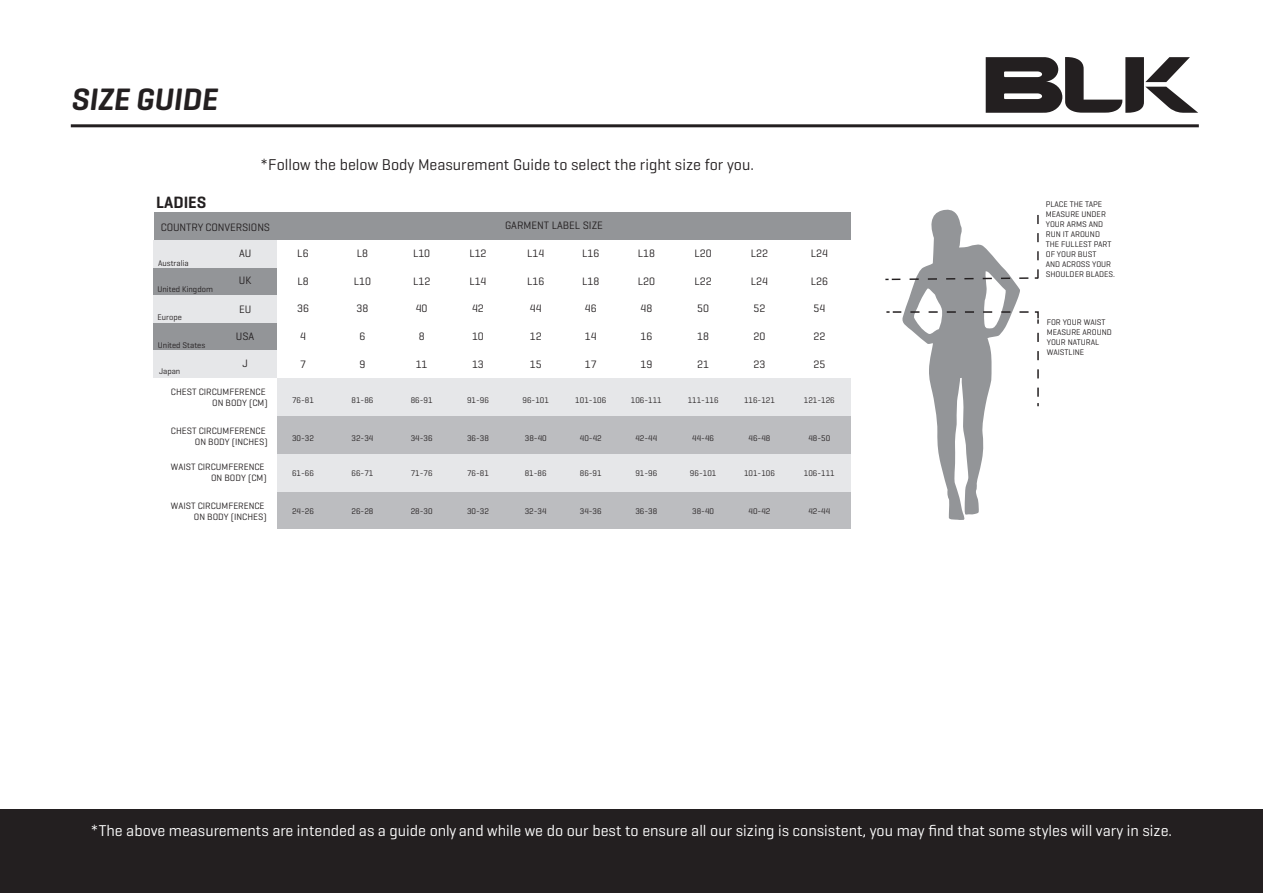
<style>
.page{position:relative;width:1263px;height:893px;background:#fff}
.page>*{position:absolute;margin:0;border:0;box-sizing:border-box;transform-origin:0 0}
.t1{font:italic 600 31.5px "Geogrotesque";color:#231f20}
.t2{font:600 16.65px "Geogrotesque";color:#231f20}
.t3{font:15.9px "Geogrotesque";color:#fff}
.t4{font:15.9px "Geogrotesque";color:#231f20}
.t5{font:10.95px "Geogrotesque";color:#231f20}
.t6{font:9.45px/11.2px "Geogrotesque";color:#231f20;text-align:right}
.t7{font:8.4px/10.1px "Geogrotesque";color:#231f20}
</style>
<div class="page">
<div style="left:0;top:809px;width:1263px;height:84px;background:#231f20"></div>
<hr style="left:71px;top:124px;width:1128px;height:3px;background:#231f20">
<svg style="left:986px;top:57px;width:212px;height:56px"></svg>
<div style="left:277px;top:491px;width:573px;height:38px;background:#bcbdc0"></div>
<div style="left:277px;top:454px;width:573px;height:37px;background:#e6e7e9"></div>
<div style="left:277px;top:378px;width:573px;height:38px;background:#e6e7e9"></div>
<div style="left:277px;top:416px;width:573px;height:38px;background:#bcbdc0"></div>
<div style="left:154px;top:267px;width:123px;height:28px;background:#939598"></div>
<div style="left:154px;top:240px;width:123px;height:28px;background:#e6e7e9"></div>
<div style="left:154px;top:212px;width:696px;height:28px;background:#939598"></div>
<div style="left:154px;top:295px;width:123px;height:28px;background:#e6e7e9"></div>
<div style="left:154px;top:323px;width:123px;height:28px;background:#939598"></div>
<div style="left:154px;top:350px;width:123px;height:28px;background:#e6e7e9"></div>
<svg style="left:885px;top:209px;width:154px;height:311px"></svg>
<h1 class="t1" style="left:71px;top:80px;width:148px">SIZE GUIDE</h1>
<h2 class="t2" style="left:156px;top:192px;width:52px">LADIES</h2>
<h3 class="t4" style="left:260px;top:155px;width:495px">*Follow the below Body Measurement Guide to select the right size for you.</h3>
<h3 class="t5" style="left:161px;top:220px;width:111px">COUNTRY CONVERSIONS</h3>
<h3 class="t5" style="left:505px;top:218px;width:99px">GARMENT LABEL SIZE</h3>
<p class="t7" style="left:158px;top:258px;width:32px">Australia</p>
<p class="t7" style="left:157px;top:284px;width:57px">United Kingdom</p>
<p class="t7" style="left:158px;top:312px;width:26px">Europe</p>
<p class="t7" style="left:158px;top:340px;width:49px">United States</p>
<p class="t7" style="left:159px;top:366px;width:23px">Japan</p>
<h3 class="t5" style="left:239px;top:247px;width:14px">AU</h3>
<h3 class="t5" style="left:239px;top:274px;width:14px">UK</h3>
<h3 class="t5" style="left:239px;top:302px;width:14px">EU</h3>
<h3 class="t5" style="left:241px;top:302px;width:14px">EU</h3>
<h3 class="t5" style="left:238px;top:329px;width:20px">USA</h3>
<h3 class="t5" style="left:244px;top:358px;width:7px">J</h3>
<h3 class="t5" style="left:236px;top:329px;width:20px">USA</h3>
<h3 class="t5" style="left:242px;top:357px;width:7px">J</h3>
<p class="t6" style="left:171px;top:386px;width:98px">CHEST CIRCUMFERENCE<br>ON BODY (CM)</p>
<p class="t6" style="left:171px;top:425px;width:98px">CHEST CIRCUMFERENCE<br>ON BODY (INCHES)</p>
<p class="t6" style="left:171px;top:461px;width:97px">WAIST CIRCUMFERENCE<br>ON BODY (CM)</p>
<p class="t6" style="left:171px;top:500px;width:97px">WAIST CIRCUMFERENCE<br>ON BODY (INCHES)</p>
<h3 class="t5" style="left:297px;top:246px;width:13px">L6</h3>
<h3 class="t5" style="left:357px;top:246px;width:13px">L8</h3>
<h3 class="t5" style="left:413px;top:246px;width:19px">L10</h3>
<h3 class="t5" style="left:469px;top:246px;width:19px">L12</h3>
<h3 class="t5" style="left:527px;top:246px;width:19px">L14</h3>
<h3 class="t5" style="left:582px;top:246px;width:19px">L16</h3>
<h3 class="t5" style="left:638px;top:246px;width:19px">L18</h3>
<h3 class="t5" style="left:695px;top:246px;width:19px">L20</h3>
<h3 class="t5" style="left:751px;top:246px;width:19px">L22</h3>
<h3 class="t5" style="left:811px;top:246px;width:19px">L24</h3>
<h3 class="t5" style="left:297px;top:274px;width:13px">L8</h3>
<h3 class="t5" style="left:354px;top:274px;width:19px">L10</h3>
<h3 class="t5" style="left:413px;top:274px;width:19px">L12</h3>
<h3 class="t5" style="left:469px;top:274px;width:19px">L14</h3>
<h3 class="t5" style="left:527px;top:274px;width:19px">L16</h3>
<h3 class="t5" style="left:582px;top:274px;width:19px">L18</h3>
<h3 class="t5" style="left:638px;top:274px;width:19px">L20</h3>
<h3 class="t5" style="left:695px;top:274px;width:19px">L22</h3>
<h3 class="t5" style="left:751px;top:274px;width:19px">L24</h3>
<h3 class="t5" style="left:811px;top:274px;width:19px">L26</h3>
<h3 class="t5" style="left:297px;top:302px;width:13px">36</h3>
<h3 class="t5" style="left:356px;top:302px;width:13px">38</h3>
<h3 class="t5" style="left:416px;top:302px;width:13px">40</h3>
<h3 class="t5" style="left:472px;top:302px;width:13px">42</h3>
<h3 class="t5" style="left:530px;top:302px;width:13px">44</h3>
<h3 class="t5" style="left:585px;top:302px;width:13px">46</h3>
<h3 class="t5" style="left:640px;top:302px;width:13px">48</h3>
<h3 class="t5" style="left:697px;top:302px;width:13px">50</h3>
<h3 class="t5" style="left:754px;top:302px;width:13px">52</h3>
<h3 class="t5" style="left:813px;top:302px;width:13px">54</h3>
<h3 class="t5" style="left:300px;top:329px;width:7px">4</h3>
<h3 class="t5" style="left:359px;top:329px;width:7px">6</h3>
<h3 class="t5" style="left:419px;top:329px;width:7px">8</h3>
<h3 class="t5" style="left:472px;top:329px;width:13px">10</h3>
<h3 class="t5" style="left:530px;top:329px;width:13px">12</h3>
<h3 class="t5" style="left:585px;top:329px;width:13px">14</h3>
<h3 class="t5" style="left:640px;top:329px;width:13px">16</h3>
<h3 class="t5" style="left:697px;top:329px;width:13px">18</h3>
<h3 class="t5" style="left:754px;top:329px;width:13px">20</h3>
<h3 class="t5" style="left:813px;top:329px;width:13px">22</h3>
<h3 class="t5" style="left:300px;top:357px;width:7px">7</h3>
<h3 class="t5" style="left:359px;top:357px;width:7px">9</h3>
<h3 class="t5" style="left:416px;top:357px;width:13px">11</h3>
<h3 class="t5" style="left:472px;top:357px;width:13px">13</h3>
<h3 class="t5" style="left:530px;top:357px;width:13px">15</h3>
<h3 class="t5" style="left:585px;top:357px;width:13px">17</h3>
<h3 class="t5" style="left:640px;top:357px;width:13px">19</h3>
<h3 class="t5" style="left:697px;top:357px;width:13px">21</h3>
<h3 class="t5" style="left:754px;top:357px;width:13px">23</h3>
<h3 class="t5" style="left:813px;top:357px;width:13px">25</h3>
<p class="t7" style="left:292px;top:395px;width:23px">76-81</p>
<p class="t7" style="left:351px;top:395px;width:23px">81-86</p>
<p class="t7" style="left:411px;top:395px;width:23px">86-91</p>
<p class="t7" style="left:467px;top:395px;width:23px">91-96</p>
<p class="t7" style="left:522px;top:395px;width:28px">96-101</p>
<p class="t7" style="left:575px;top:395px;width:32px">101-106</p>
<p class="t7" style="left:631px;top:395px;width:32px">106-111</p>
<p class="t7" style="left:688px;top:395px;width:32px">111-116</p>
<p class="t7" style="left:744px;top:395px;width:32px">116-121</p>
<p class="t7" style="left:804px;top:395px;width:32px">121-126</p>
<p class="t7" style="left:292px;top:433px;width:23px">30-32</p>
<p class="t7" style="left:351px;top:433px;width:23px">32-34</p>
<p class="t7" style="left:411px;top:433px;width:23px">34-36</p>
<p class="t7" style="left:467px;top:433px;width:23px">36-38</p>
<p class="t7" style="left:525px;top:433px;width:23px">38-40</p>
<p class="t7" style="left:580px;top:433px;width:23px">40-42</p>
<p class="t7" style="left:635px;top:433px;width:23px">42-44</p>
<p class="t7" style="left:692px;top:433px;width:23px">44-46</p>
<p class="t7" style="left:749px;top:433px;width:23px">46-48</p>
<p class="t7" style="left:808px;top:433px;width:23px">48-50</p>
<p class="t7" style="left:292px;top:467px;width:23px">61-66</p>
<p class="t7" style="left:351px;top:467px;width:23px">66-71</p>
<p class="t7" style="left:411px;top:467px;width:23px">71-76</p>
<p class="t7" style="left:467px;top:467px;width:23px">76-81</p>
<p class="t7" style="left:525px;top:467px;width:23px">81-86</p>
<p class="t7" style="left:580px;top:467px;width:23px">86-91</p>
<p class="t7" style="left:635px;top:467px;width:23px">91-96</p>
<p class="t7" style="left:690px;top:467px;width:28px">96-101</p>
<p class="t7" style="left:744px;top:467px;width:32px">101-106</p>
<p class="t7" style="left:804px;top:467px;width:32px">106-111</p>
<p class="t7" style="left:292px;top:505px;width:23px">24-26</p>
<p class="t7" style="left:351px;top:505px;width:23px">26-28</p>
<p class="t7" style="left:411px;top:505px;width:23px">28-30</p>
<p class="t7" style="left:467px;top:505px;width:23px">30-32</p>
<p class="t7" style="left:525px;top:505px;width:23px">32-34</p>
<p class="t7" style="left:580px;top:505px;width:23px">34-36</p>
<p class="t7" style="left:635px;top:505px;width:23px">36-38</p>
<p class="t7" style="left:692px;top:505px;width:23px">38-40</p>
<p class="t7" style="left:748px;top:505px;width:23px">40-42</p>
<p class="t7" style="left:808px;top:505px;width:23px">42-44</p>
<p class="t7" style="left:1046px;top:199px;width:71px">PLACE THE TAPE<br>MEASURE UNDER<br>YOUR ARMS AND<br>RUN IT AROUND<br>THE FULLEST PART<br>OF YOUR BUST<br>AND ACROSS YOUR<br>SHOULDER BLADES.</p>
<p class="t7" style="left:1047px;top:317px;width:67px">FOR YOUR WAIST<br>MEASURE AROUND<br>YOUR NATURAL<br>WAISTLINE</p>
<h3 class="t3" style="left:91px;top:821px;width:1083px">*The above measurements are intended as a guide only and while we do our best to ensure all our sizing is consistent, you may find that some styles will vary in size.</h3>
</div>
